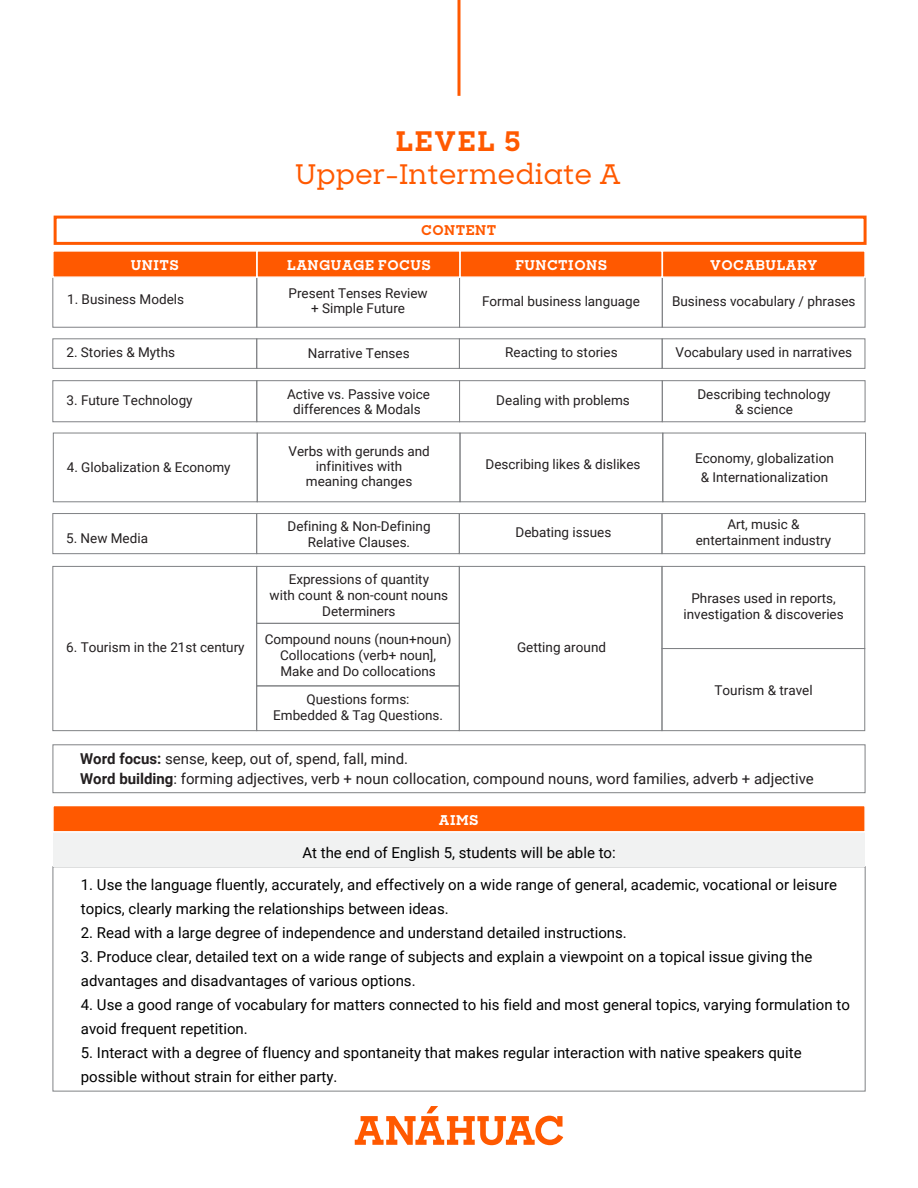
<style>
.page{position:relative;width:918px;height:1188px;background:#fff}
.page>*{position:absolute;margin:0;border:0;box-sizing:border-box;transform-origin:0 0}
.t1{font:500 27px "Sharp Slab";color:#ff5900}
.t2{font:700 27px "Sharp Slab";letter-spacing:.06em;color:#ff5900}
.t3{font:15px/24px "Roboto";color:#000}
.t4{font:15px/19.5px "Roboto";color:#231f20}
.t5{font:13.5px/16.2px "Roboto";color:#231f20;text-align:center}
.t6{font:700 13.5px "Sharp Slab";letter-spacing:.04em;color:#fff}
.t7{font:700 13.5px "Sharp Slab";letter-spacing:.04em;color:#ff5900}
.s1{font-weight:700}
</style>
<div class="page">
<hr style="left:458px;top:0;width:2px;height:96px;background:#ff5900">
<svg style="left:355px;top:1106px;width:208px;height:39px"></svg>
<div style="left:256px;top:339px;width:204px;height:30px;border:1px solid #808285"></div>
<div style="left:459px;top:339px;width:203px;height:30px;border:1px solid #808285"></div>
<div style="left:662px;top:339px;width:203px;height:30px;border:1px solid #808285"></div>
<div style="left:53px;top:339px;width:204px;height:30px;border:1px solid #808285"></div>
<div style="left:256px;top:513px;width:204px;height:41px;border:1px solid #808285"></div>
<div style="left:53px;top:513px;width:204px;height:41px;border:1px solid #808285"></div>
<div style="left:459px;top:513px;width:203px;height:41px;border:1px solid #808285"></div>
<div style="left:53px;top:745px;width:812px;height:48px;border:1px solid #808285"></div>
<div style="left:256px;top:250px;width:205px;height:28px;background:#ff5900;border:2px solid #fff"></div>
<div style="left:52px;top:250px;width:206px;height:28px;background:#ff5900;border:2px solid #fff"></div>
<div style="left:459px;top:250px;width:204px;height:28px;background:#ff5900;border:2px solid #fff"></div>
<div style="left:54px;top:216px;width:813px;height:29px;border:3px solid #ff5900"></div>
<div style="left:662px;top:250px;width:204px;height:28px;background:#ff5900;border:2px solid #fff"></div>
<div style="left:53px;top:830px;width:812px;height:37px;background:#f1f2f2"></div>
<div style="left:52px;top:805px;width:814px;height:28px;background:#ff5900;border:2px solid #fff"></div>
<div style="left:257px;top:381px;width:203px;height:41px;border:1px solid #808285"></div>
<div style="left:53px;top:381px;width:204px;height:41px;border:1px solid #808285"></div>
<div style="left:459px;top:381px;width:203px;height:41px;border:1px solid #808285"></div>
<div style="left:662px;top:381px;width:203px;height:41px;border:1px solid #808285"></div>
<div style="left:257px;top:433px;width:203px;height:69px;border:1px solid #808285"></div>
<div style="left:53px;top:433px;width:204px;height:69px;border:1px solid #808285"></div>
<div style="left:460px;top:433px;width:203px;height:69px;border:1px solid #808285"></div>
<div style="left:663px;top:433px;width:203px;height:69px;border:1px solid #808285"></div>
<div style="left:662px;top:513px;width:203px;height:41px;border:1px solid #808285"></div>
<div style="left:256px;top:566px;width:204px;height:58px;border:1px solid #808285"></div>
<div style="left:256px;top:623px;width:204px;height:63px;border:1px solid #808285"></div>
<div style="left:256px;top:686px;width:204px;height:45px;border:1px solid #808285"></div>
<div style="left:53px;top:566px;width:204px;height:165px;border:1px solid #808285"></div>
<div style="left:459px;top:566px;width:203px;height:165px;border:1px solid #808285"></div>
<div style="left:662px;top:566px;width:203px;height:83px;border:1px solid #808285"></div>
<div style="left:662px;top:648px;width:203px;height:83px;border:1px solid #808285"></div>
<h1 class="t2" style="left:396px;top:122px;width:126px">LEVEL 5</h1>
<h1 class="t1" style="left:295px;top:155px;width:327px">Upper-Intermediate A</h1>
<p class="t7" style="left:421px;top:220px;width:77px">CONTENT</p>
<p class="t6" style="left:131px;top:256px;width:50px">UNITS</p>
<p class="t6" style="left:287px;top:256px;width:145px">LANGUAGE FOCUS</p>
<p class="t6" style="left:515px;top:256px;width:93px">FUNCTIONS</p>
<p class="t6" style="left:710px;top:256px;width:109px">VOCABULARY</p>
<p class="t5" style="left:67px;top:291px;width:118px">1. Business Models</p>
<p class="t5" style="left:66px;top:344px;width:110px">2. Stories &amp; Myths</p>
<p class="t5" style="left:289px;top:285px;width:141px;line-height:15px">Present Tenses Review + Simple Future</p>
<p class="t5" style="left:482px;top:292px;width:159px">Formal business language</p>
<p class="t5" style="left:672px;top:292px;width:185px">Business vocabulary / phrases</p>
<p class="t5" style="left:675px;top:344px;width:178px">Vocabulary used in narratives</p>
<p class="t5" style="left:308px;top:345px;width:103px">Narrative Tenses</p>
<p class="t5" style="left:505px;top:344px;width:114px">Reacting to stories</p>
<p class="t5" style="left:287px;top:386px;width:144px;line-height:15px">Active vs. Passive voice differences &amp; Modals</p>
<p class="t5" style="left:67px;top:391px;width:128px">3. Future Technology</p>
<p class="t5" style="left:496px;top:391px;width:135px">Dealing with problems</p>
<p class="t5" style="left:697px;top:386px;width:135px;line-height:15px">Describing technology &amp; science</p>
<p class="t5" style="left:288px;top:443px;width:143px;line-height:15px">Verbs with gerunds and infinitives with meaning changes</p>
<p class="t5" style="left:67px;top:459px;width:165px">4. Globalization &amp; Economy</p>
<p class="t5" style="left:695px;top:448px;width:140px;line-height:19.5px">Economy, globalization &amp; Internationalization</p>
<p class="t5" style="left:486px;top:456px;width:157px">Describing likes &amp; dislikes</p>
<p class="t5" style="left:66px;top:530px;width:83px">5. New Media</p>
<p class="t5" style="left:66px;top:639px;width:180px">6. Tourism in the 21st century</p>
<p class="t5" style="left:288px;top:517px;width:145px">Defining &amp; Non-Defining<br>Relative Clauses.</p>
<p class="t5" style="left:696px;top:516px;width:137px">Art, music &amp; entertainment industry</p>
<p class="t5" style="left:516px;top:524px;width:97px">Debating issues</p>
<p class="t5" style="left:270px;top:570px;width:180px">Expressions of quantity<br>with count &amp; non-count nouns<br>Determiners</p>
<p class="t5" style="left:265px;top:630px;width:188px">Compound nouns (noun+noun)<br>Collocations (verb+ noun],<br>Make and Do collocations</p>
<p class="t5" style="left:273px;top:690px;width:171px">Questions forms:<br>Embedded &amp; Tag Questions.</p>
<p class="t5" style="left:517px;top:639px;width:90px">Getting around</p>
<p class="t5" style="left:684px;top:590px;width:162px">Phrases used in reports, investigation &amp; discoveries</p>
<p class="t5" style="left:715px;top:681px;width:100px">Tourism &amp; travel</p>
<p class="t4" style="left:80px;top:749px;width:735px"><span class="s1">Word focus:</span> sense, keep, out of, spend, fall, mind.<br><span class="s1">Word building</span>: forming adjectives, verb + noun collocation, compound nouns, word families, adverb + adjective</p>
<p class="t6" style="left:439px;top:811px;width:41px">AIMS</p>
<p class="t3" style="left:302px;top:840px;width:315px">At the end of English 5, students will be able to:</p>
<p class="t3" style="left:81px;top:872px;width:758px">1. Use the language fluently, accurately, and effectively on a wide range of general, academic, vocational or leisure topics, clearly marking the relationships between ideas.</p>
<p class="t3" style="left:81px;top:920px;width:548px">2. Read with a large degree of independence and understand detailed instructions.</p>
<p class="t3" style="left:81px;top:944px;width:733px">3. Produce clear, detailed text on a wide range of subjects and explain a viewpoint on a topical issue giving the advantages and disadvantages of various options.</p>
<p class="t3" style="left:81px;top:992px;width:771px">4. Use a good range of vocabulary for matters connected to his field and most general topics, varying formulation to avoid frequent repetition.</p>
<p class="t3" style="left:81px;top:1040px;width:722px">5. Interact with a degree of fluency and spontaneity that makes regular interaction with native speakers quite possible without strain for either party.</p>
</div>
